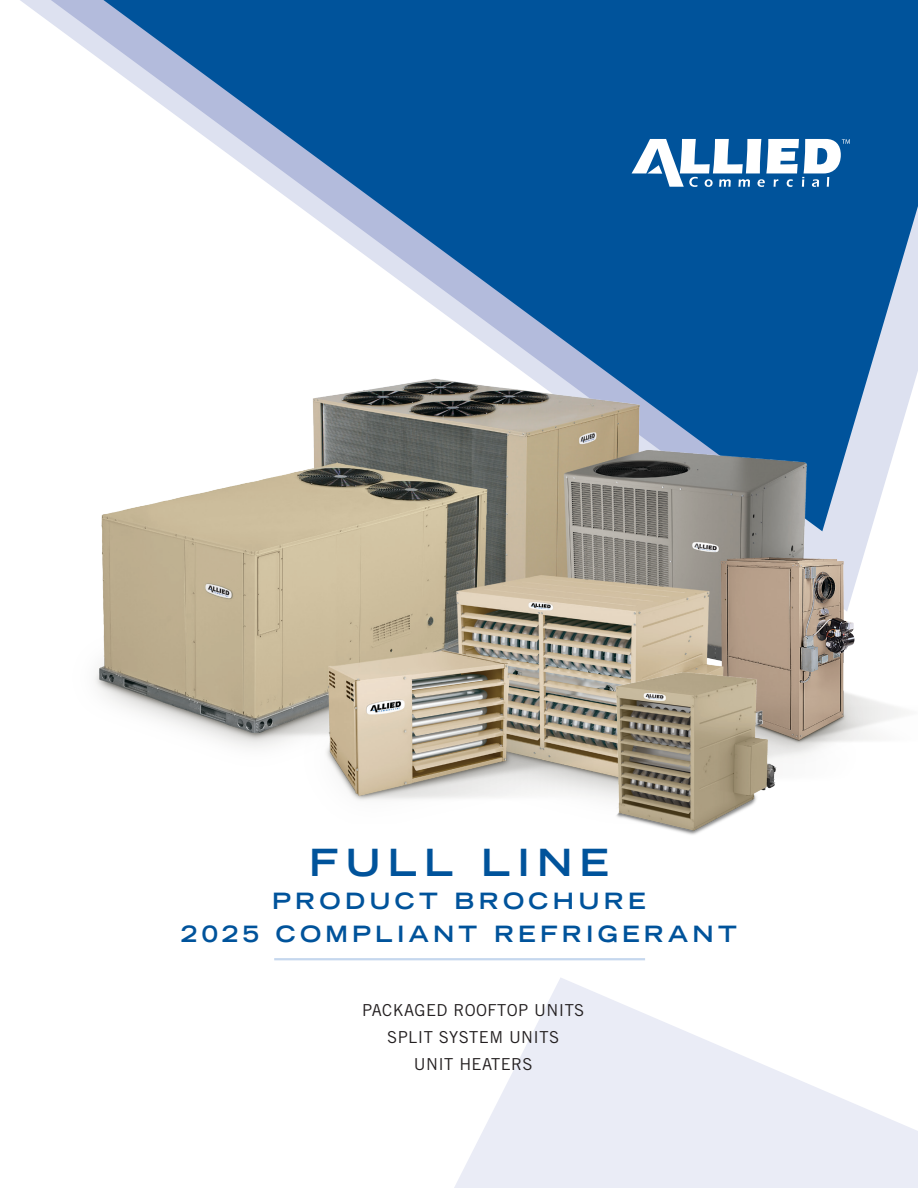
<style>
.page{position:relative;width:918px;height:1188px;background:#fff}
.page>*{position:absolute;margin:0;border:0;box-sizing:border-box;transform-origin:0 0}
.footnotes{font:700 expanded 37.5px "Trade Gothic LT Std";letter-spacing:.19em;color:#00539b}
.footnotes-2{font:700 expanded 22.5px "Trade Gothic LT Std";letter-spacing:.19em;color:#00539b}
.cover_sub{font:16.5px "Trade Gothic LT Std";letter-spacing:.025em;color:#231f20}
</style>
<div class="page">
<svg style="left:20px;top:0;width:83px;height:61px"></svg>
<svg style="left:103px;top:0;width:815px;height:348px;fill:#00539b"></svg>
<svg style="left:632px;top:139px;width:218px;height:48px"></svg>
<svg style="left:454px;top:978px;width:464px;height:210px;fill:#eaecf6"></svg>
<hr style="left:274px;top:958px;width:371px;height:2px;background:#c5d7ee">
<img style="left:94px;top:348px;width:824px;height:453px">
<img style="left:610px;top:668px;width:172px;height:167px">
<p class="footnotes" style="left:309px;top:838px;width:301px">FULL LINE</p>
<p class="footnotes-2" style="left:272px;top:887px;width:375px">PRODUCT BROCHURE</p>
<p class="footnotes-2" style="left:181px;top:920px;width:557px">2025 COMPLIANT REFRIGERANT</p>
<p class="cover_sub" style="left:362px;top:1001px;width:224px">PACKAGED ROOFTOP UNITS</p>
<p class="cover_sub" style="left:387px;top:1028px;width:173px">SPLIT SYSTEM UNITS</p>
<p class="cover_sub" style="left:414px;top:1055px;width:120px">UNIT HEATERS</p>
</div>
